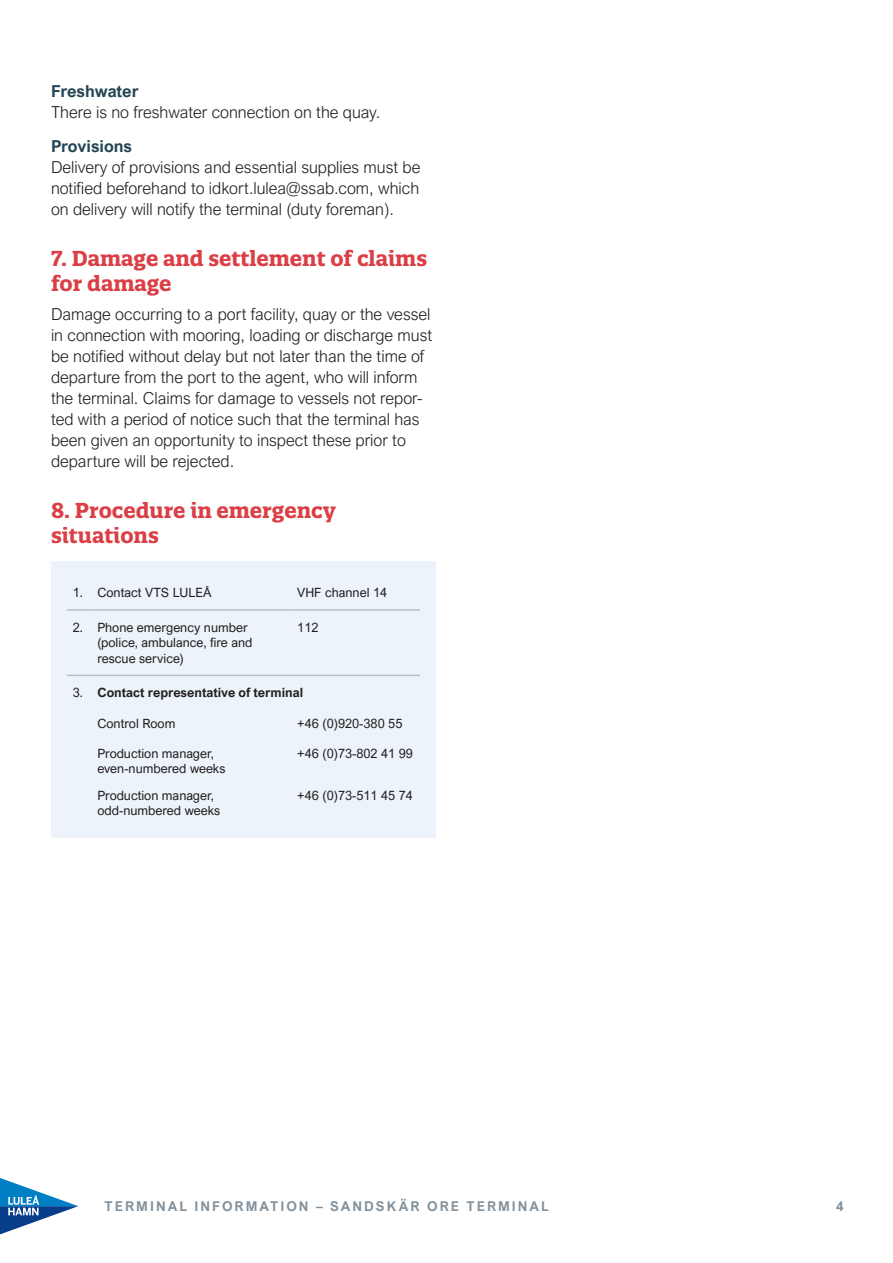
<style>
.page{position:relative;width:893px;height:1263px;background:#fff}
.page>*{position:absolute;margin:0;border:0;box-sizing:border-box;transform-origin:0 0}
.Rubrik{font:700 21px/25.2px "Quatro Slab";color:#db3f45}
.Bröd{font:300 16.5px/21px "Arial Nova";color:#231f20;text-align:justify}
.Mellanrubbe{font:700 16.5px "Arial Nova";color:#234554}
.t1{font:700 13.5px "Arial Nova";letter-spacing:.15em;color:#82919c}
.t2{font:12.75px/15.3px "Arial Nova";color:#231f20}
.t3{font:700 12.75px "Arial Nova";color:#231f20}
</style>
<div class="page">
<svg style="left:0;top:1178px;width:78px;height:56px"></svg>
<div style="left:51px;top:561px;width:385px;height:277px;background:#edf3fa"></div>
<hr style="left:67px;top:609px;width:24px;height:2px;background:#b6c1c7">
<hr style="left:91px;top:609px;width:200px;height:2px;background:#b6c1c7">
<hr style="left:291px;top:609px;width:129px;height:2px;background:#b6c1c7">
<svg style="left:67px;top:675px;width:24px;height:1px"></svg>
<hr style="left:91px;top:675px;width:200px;height:1px;background:#b6c1c7">
<hr style="left:291px;top:675px;width:129px;height:1px;background:#b6c1c7">
<p class="Mellanrubbe" style="left:51px;top:82px;width:89px">Freshwater</p>
<p class="Bröd" style="left:51px;top:102px;width:331px">There is no freshwater connection on the quay.</p>
<p class="Mellanrubbe" style="left:51px;top:136px;width:83px">Provisions</p>
<p class="Bröd" style="left:51px;top:156px;width:371px">Delivery of provisions and essential supplies must be notified beforehand to idkort.lulea@ssab.com, which on delivery will notify the terminal (duty foreman).</p>
<p class="Rubrik" style="left:51px;top:245px;width:378px">7. Damage and settlement of claims for damage</p>
<p class="Bröd" style="left:51px;top:304px;width:383px;text-align:left">Damage occurring to a port facility, quay or the vessel in connection with mooring, loading or discharge must be notified without delay but not later than the time of departure from the port to the agent, who will inform the terminal. Claims for damage to vessels not repor&shy;ted with a period of notice such that the terminal has been given an opportunity to inspect these prior to departure will be rejected.</p>
<p class="Rubrik" style="left:51px;top:498px;width:286px">8. Procedure in emergency situations</p>
<p class="t2" style="left:73px;top:585px;width:12px">1.</p>
<p class="t2" style="left:97px;top:585px;width:116px">Contact VTS LULEÅ</p>
<p class="t2" style="left:297px;top:585px;width:91px">VHF channel 14</p>
<p class="t2" style="left:73px;top:620px;width:12px">2.</p>
<p class="t2" style="left:97px;top:620px;width:156px">Phone emergency number (police, ambulance, fire and rescue service)</p>
<p class="t2" style="left:297px;top:620px;width:23px">112</p>
<p class="t2" style="left:73px;top:685px;width:12px">3.</p>
<p class="t3" style="left:97px;top:685px;width:207px">Contact representative of terminal</p>
<p class="t2" style="left:97px;top:716px;width:79px">Control Room</p>
<p class="t2" style="left:297px;top:716px;width:107px">+46 (0)920-380 55</p>
<p class="t2" style="left:97px;top:746px;width:130px">Production manager, even-numbered weeks</p>
<p class="t2" style="left:297px;top:746px;width:117px">+46 (0)73-802 41 99</p>
<p class="t2" style="left:97px;top:787px;width:124px">Production manager, odd-numbered weeks</p>
<p class="t2" style="left:297px;top:787px;width:117px">+46 (0)73-511 45 74</p>
<p class="t1" style="left:105px;top:1198px;width:446px">TERMINAL INFORMATION – SANDSKÄR ORE TERMINAL</p>
<p class="t1" style="left:836px;top:1198px;width:9px">4</p>
</div>
